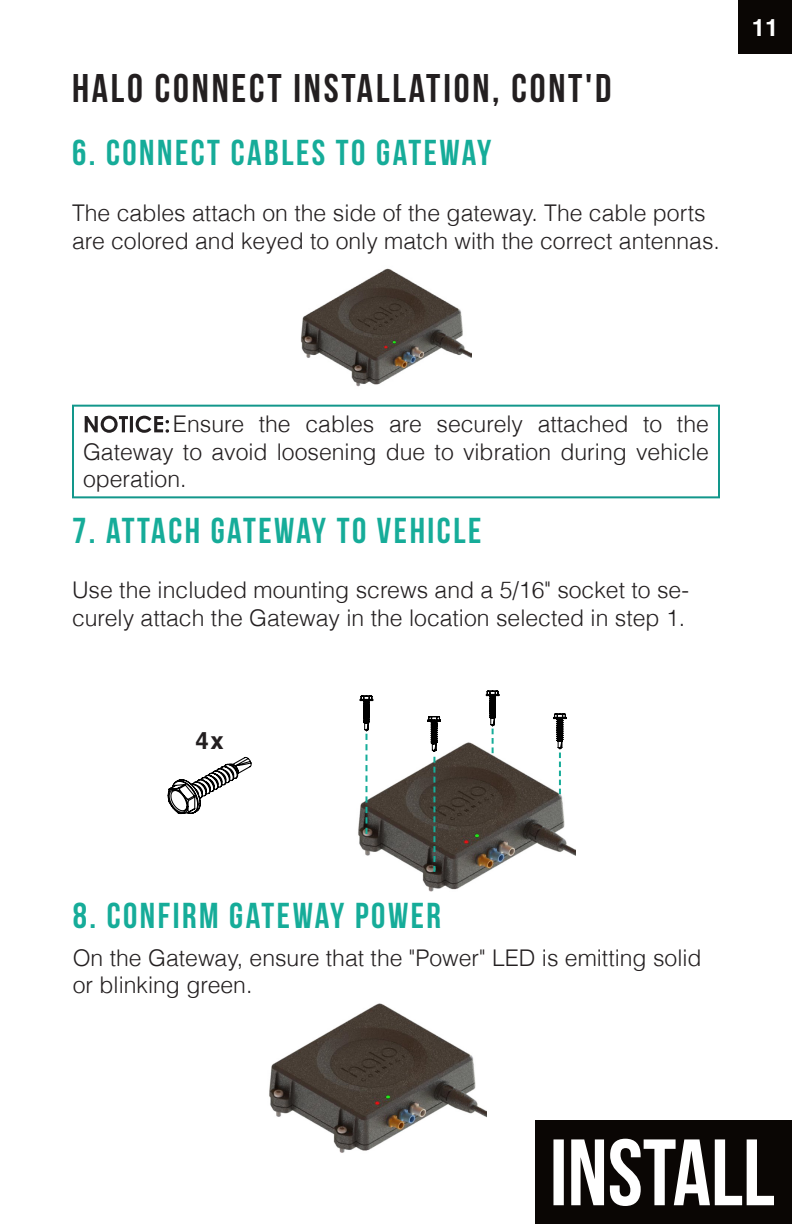
<style>
.page{position:relative;width:792px;height:1224px;background:#fff}
.page>*{position:absolute;margin:0;border:0;box-sizing:border-box;transform-origin:0 0}
.t1{font:40px "Bebas Neue";letter-spacing:.07em;color:#231f20}
.t2{font:36px "Bebas Neue";letter-spacing:.07em;color:#16ac99}
.t3{font:700 24px "Helvetica";color:#231f20}
.t4{font:700 24px "Helvetica";color:#fff}
.UM_Paragraph{font:300 23px/27.6px "Helvetica";color:#231f20}
</style>
<div class="page">
<svg style="left:167px;top:756px;width:85px;height:59px"></svg>
<div style="left:72px;top:405px;width:648px;height:93px;border:2px solid #12978b"></div>
<svg style="left:85px;top:416px;width:84px;height:17px"></svg>
<div style="left:738px;top:0;width:54px;height:54px;background:#0a0604"></div>
<div style="left:535px;top:1121px;width:257px;height:103px;background:#0a0604"></div>
<svg style="left:553px;top:1139px;width:221px;height:67px"></svg>
<img style="left:269px;top:1003px;width:217px;height:150px">
<img style="left:300px;top:268px;width:172px;height:119px">
<img style="left:358px;top:742px;width:217px;height:150px">
<svg style="left:553px;top:713px;width:14px;height:81px"></svg>
<svg style="left:427px;top:716px;width:14px;height:156px"></svg>
<svg style="left:360px;top:695px;width:13px;height:139px"></svg>
<svg style="left:486px;top:691px;width:13px;height:62px"></svg>
<p class="t1" style="left:72px;top:66px;width:541px">HALO CONNECT INSTALLATION, CONT'D</p>
<p class="t2" style="left:72px;top:133px;width:421px">6. CONNECT CABLES TO GATEWAY</p>
<p class="UM_Paragraph" style="left:72px;top:198px;width:649px">The cables attach on the side of the gateway. The cable ports are colored and keyed to only match with the correct antennas.</p>
<p class="t4" style="left:752px;top:12px;width:28px">11</p>
<p class="UM_Paragraph" style="left:83px;top:409px;width:627px;text-align:justify;text-indent:90px">Ensure the cables are securely attached to the Gateway to avoid loosening due to vibration during vehicle operation.</p>
<p class="t2" style="left:72px;top:511px;width:411px">7. ATTACH GATEWAY TO VEHICLE</p>
<p class="UM_Paragraph" style="left:72px;top:575px;width:619px">Use the included mounting screws and a 5/16" socket to se&shy;curely attach the Gateway in the location selected in step 1.</p>
<p class="t3" style="left:196px;top:725px;width:30px">4x</p>
<p class="t2" style="left:73px;top:896px;width:370px">8. CONFIRM GATEWAY POWER</p>
<p class="UM_Paragraph" style="left:73px;top:943px;width:630px">On the Gateway, ensure that the "Power" LED is emitting solid or blinking green.</p>
</div>
